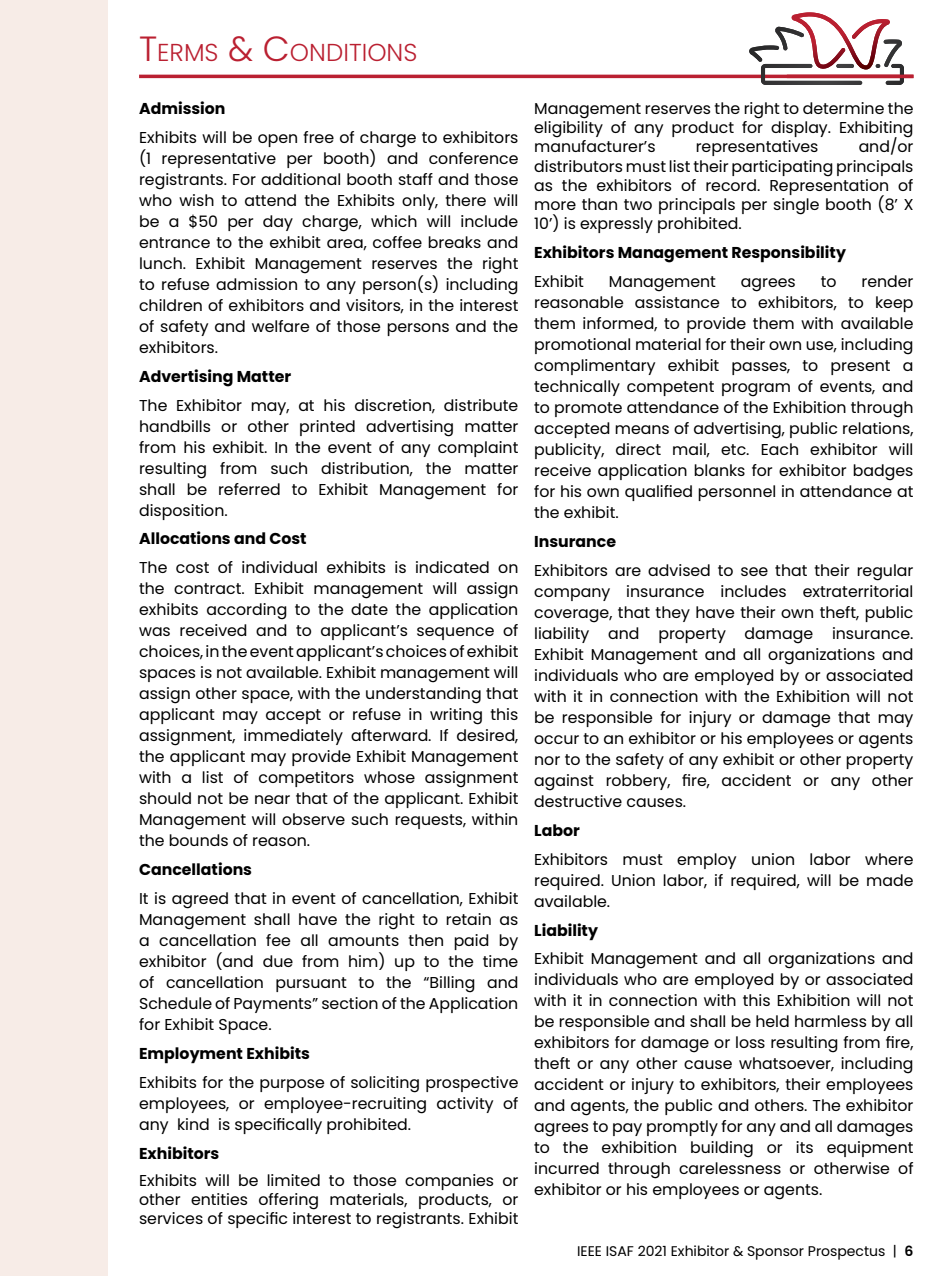
<style>
.page{position:relative;width:945px;height:1276px;background:#fff}
.page>*{position:absolute;margin:0;border:0;box-sizing:border-box;transform-origin:0 0}
.t1{font:300 24.5px "Poppins";color:#ba2031}
.t2{font:15.75px/21px "Poppins";color:#000;text-align:justify}
.t3{font:700 15.75px "Poppins";color:#000}
.t4{font:14px "Poppins";color:#000}
.s1{font-size:35px}
.s2{font-weight:600}
</style>
<div class="page">
<div style="left:0;top:0;width:108px;height:1276px;background:#f7ece7"></div>
<hr style="left:139px;top:75px;width:774px;height:3px;background:#ba2031">
<svg style="left:749px;top:12px;width:155px;height:73px"></svg>
<hr style="left:787px;top:75px;width:127px;height:3px;background:#ba2031">
<h1 class="t1" style="left:139px;top:38px;width:280px"><span class="s1">T</span>ERMS <span class="s1">&amp; C</span>ONDITIONS</h1>
<p class="t3" style="left:139px;top:99px;width:88px">Admission</p>
<p class="t2" style="left:139px;top:127px;width:381px">Exhibits will be open free of charge to exhibitors (1 representative per booth) and conference registrants. For additional booth staff and those who wish to attend the Exhibits only, there will be a $50 per day charge, which will include entrance to the exhibit area, coffee breaks and lunch. Exhibit Management reserves the right to refuse admission to any person(s) including children of exhibitors and visitors, in the interest of safety and welfare of those persons and the exhibitors.</p>
<p class="t3" style="left:139px;top:367px;width:154px">Advertising Matter</p>
<p class="t2" style="left:139px;top:394px;width:381px">The Exhibitor may, at his discretion, distribute handbills or other printed advertising matter from his exhibit. In the event of any complaint resulting from such distribution, the matter shall be referred to Exhibit Management for disposition.</p>
<p class="t3" style="left:139px;top:530px;width:169px">Allocations and Cost</p>
<p class="t2" style="left:139px;top:557px;width:381px">The cost of individual exhibits is indicated on the contract. Exhibit management will assign exhibits according to the date the application was received and to applicant’s sequence of choices, in the event applicant’s choices of exhibit spaces is not available. Exhibit management will assign other space, with the understanding that applicant may accept or refuse in writing this assignment, immediately afterward. If desired, the applicant may provide Exhibit Management with a list of competitors whose assignment should not be near that of the applicant. Exhibit Management will observe such requests, within the bounds of reason.</p>
<p class="t3" style="left:139px;top:860px;width:115px">Cancellations</p>
<p class="t2" style="left:139px;top:888px;width:381px">It is agreed that in event of cancellation, Exhibit Management shall have the right to retain as a cancellation fee all amounts then paid by exhibitor (and due from him) up to the time of cancellation pursuant to the “Billing and Schedule of Payments” section of the Application for Exhibit Space.</p>
<p class="t3" style="left:139px;top:1044px;width:172px">Employment Exhibits</p>
<p class="t2" style="left:139px;top:1072px;width:381px">Exhibits for the purpose of soliciting prospective employees, or employee-recruiting activity of any kind is specifically prohibited.</p>
<p class="t3" style="left:139px;top:1144px;width:82px">Exhibitors</p>
<p class="t2" style="left:139px;top:1170px;width:381px;line-height:19.2px">Exhibits will be limited to those companies or other entities offering materials, products, or services of specific interest to registrants. Exhibit</p>
<p class="t2" style="left:534px;top:98px;width:381px;line-height:19.4px">Management reserves the right to determine the eligibility of any product for display. Exhibiting manufacturer’s</p>
<p class="t2" style="left:534px;top:137px;width:381px;line-height:19.2px;text-indent:325px">and/or distributors must list their participating principals as the exhibitors of record. Representation of more than two principals per single booth (8’ X 10’) is expressly prohibited.</p>
<p class="t3" style="left:534px;top:244px;width:313px">Exhibitors Management Responsibility</p>
<p class="t2" style="left:534px;top:271px;width:51px">Exhibit</p>
<p class="t2" style="left:609px;top:271px;width:109px">Management</p>
<p class="t2" style="left:741px;top:271px;width:56px">agrees</p>
<p class="t2" style="left:821px;top:271px;width:17px">to</p>
<p class="t2" style="left:696px;top:136px;width:124px">representatives</p>
<p class="t2" style="left:534px;top:271px;width:381px;text-indent:327px">render reasonable assistance to exhibitors, to keep them informed, to provide them with available promotional material for their own use, including complimentary exhibit passes, to present a technically competent program of events, and to promote attendance of the Exhibition through accepted means of advertising, public relations, publicity, direct mail, etc. Each exhibitor will receive application blanks for exhibitor badges for his own qualified personnel in attendance at the exhibit.</p>
<p class="t3" style="left:534px;top:532px;width:83px">Insurance</p>
<p class="t2" style="left:534px;top:560px;width:381px">Exhibitors are advised to see that their regular company insurance includes extraterritorial coverage, that they have their own theft, public liability and property damage insurance.<br>Exhibit Management and all organizations and individuals who are employed by or associated with it in connection with the Exhibition will not be responsible for injury or damage that may occur to an exhibitor or his employees or agents nor to the safety of any exhibit or other property against robbery, fire, accident or any other destructive causes.</p>
<p class="t3" style="left:534px;top:821px;width:47px">Labor</p>
<p class="t2" style="left:534px;top:849px;width:381px">Exhibitors must employ union labor where required. Union labor, if required, will be made available.</p>
<p class="t3" style="left:534px;top:921px;width:65px">Liability</p>
<p class="t2" style="left:534px;top:948px;width:381px">Exhibit Management and all organizations and individuals who are employed by or associated with it in connection with this Exhibition will not be responsible and shall be held harmless by all exhibitors for damage or loss resulting from fire, theft or any other cause whatsoever, including accident or injury to exhibitors, their employees and agents, the public and others. The exhibitor agrees to pay promptly for any and all damages to the exhibition building or its equipment incurred through carelessness or otherwise of exhibitor or his employees or agents.</p>
<p class="t4" style="left:577px;top:1243px;width:338px">IEEE ISAF 2021 Exhibitor &amp; Sponsor Prospectus | <span class="s2">6</span></p>
</div>
